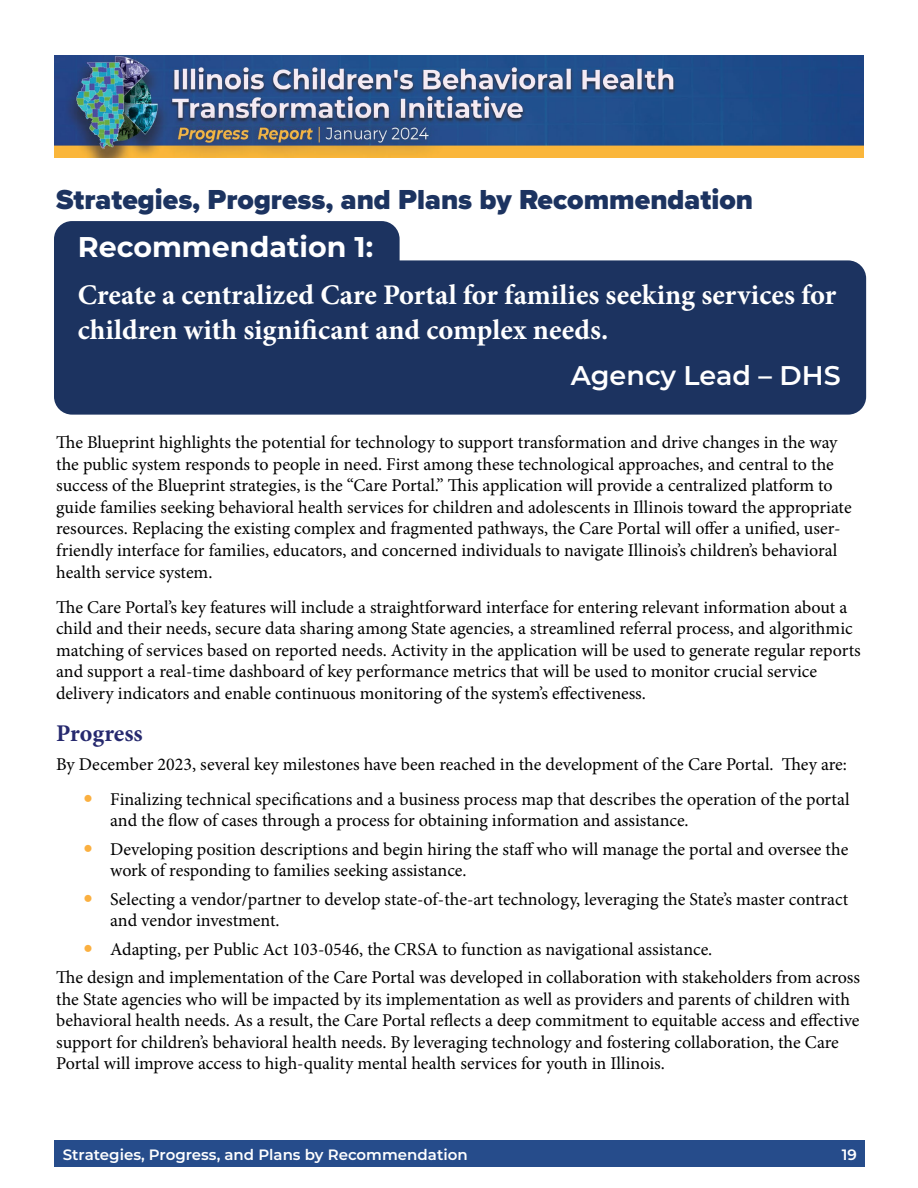
<style>
.page{position:relative;width:918px;height:1188px;background:#fff}
.page>*{position:absolute;margin:0;border:0;box-sizing:border-box;transform-origin:0 0}
.Header_2_Rec{font:700 28.5px/34.2px "Minion Pro";color:#fff}
.Header_2_Inline{font:900 28.5px "Proxima Nova";color:#1c3360}
.Header_2_Rec-2{font:700 28.5px "Montserrat";color:#fff}
.Header_3_AgencyLead{font:600 27px "Montserrat";color:#fff}
.Header_3{font:700 24px "Minion Pro";color:#26296e}
.Norm_12_14{font:18px/21.6px "Minion Pro";color:#000}
.BulletList1_12_14{font:18px/21.6px "Minion Pro";color:#000}
.t1{font:600 15px "Montserrat";color:#fff}
</style>
<div class="page">
<div style="left:54px;top:1140px;width:810px;height:27px;background:#264c8b"></div>
<img style="left:54px;top:56px;width:810px;height:101px">
<svg style="left:54px;top:221px;width:812px;height:194px;background:#374b73"></svg>
<h2 class="Header_2_Inline" style="left:56px;top:178px;width:699px">Strategies, Progress, and Plans by Recommendation</h2>
<h2 class="Header_2_Rec-2" style="left:78px;top:226px;width:297px">Recommendation 1:</h2>
<h2 class="Header_2_Rec" style="left:78px;top:278px;width:760px">Create a centralized Care Portal for families seeking services for children with significant and complex needs.</h2>
<h3 class="Header_3_AgencyLead" style="left:571px;top:356px;width:271px">Agency Lead – DHS</h3>
<p class="Norm_12_14" style="left:56px;top:432px;width:797px">The Blueprint highlights the potential for technology to support transformation and drive changes in the way the public system responds to people in need. First among these technological approaches, and central to the success of the Blueprint strategies, is the “Care Portal.” This application will provide a centralized platform to guide families seeking behavioral health services for children and adolescents in Illinois toward the appropriate resources. Replacing the existing complex and fragmented pathways, the Care Portal will offer a unified, user&shy;friendly interface for families, educators, and concerned individuals to navigate Illinois’s children’s behavioral health service system.</p>
<p class="Norm_12_14" style="left:56px;top:596px;width:806px">The Care Portal’s key features will include a straightforward interface for entering relevant information about a child and their needs, secure data sharing among State agencies, a streamlined referral process, and algorithmic matching of services based on reported needs. Activity in the application will be used to generate regular reports and support a real-time dashboard of key performance metrics that will be used to monitor crucial service delivery indicators and enable continuous monitoring of the system’s effectiveness.</p>
<h3 class="Header_3" style="left:56px;top:717px;width:88px">Progress</h3>
<p class="Norm_12_14" style="left:56px;top:753px;width:792px">By December 2023, several key milestones have been reached in the development of the Care Portal. They are:</p>
<p class="BulletList1_12_14" style="left:110px;top:788px;width:741px">Finalizing technical specifications and a business process map that describes the operation of the portal and the flow of cases through a process for obtaining information and assistance.</p>
<p class="BulletList1_12_14" style="left:110px;top:838px;width:740px">Developing position descriptions and begin hiring the staff who will manage the portal and oversee the work of responding to families seeking assistance.</p>
<p class="BulletList1_12_14" style="left:110px;top:888px;width:740px">Selecting a vendor/partner to develop state-of-the-art technology, leveraging the State’s master contract and vendor investment.</p>
<p class="BulletList1_12_14" style="left:110px;top:938px;width:604px">Adapting, per Public Act 103-0546, the CRSA to function as navigational assistance.</p>
<p class="Norm_12_14" style="left:56px;top:967px;width:805px">The design and implementation of the Care Portal was developed in collaboration with stakeholders from across the State agencies who will be impacted by its implementation as well as providers and parents of children with behavioral health needs. As a result, the Care Portal reflects a deep commitment to equitable access and effective support for children’s behavioral health needs. By leveraging technology and fostering collaboration, the Care Portal will improve access to high-quality mental health services for youth in Illinois.</p>
<p class="t1" style="left:63px;top:1144px;width:406px">Strategies, Progress, and Plans by Recommendation</p>
<p class="t1" style="left:842px;top:1144px;width:17px">19</p>
</div>
